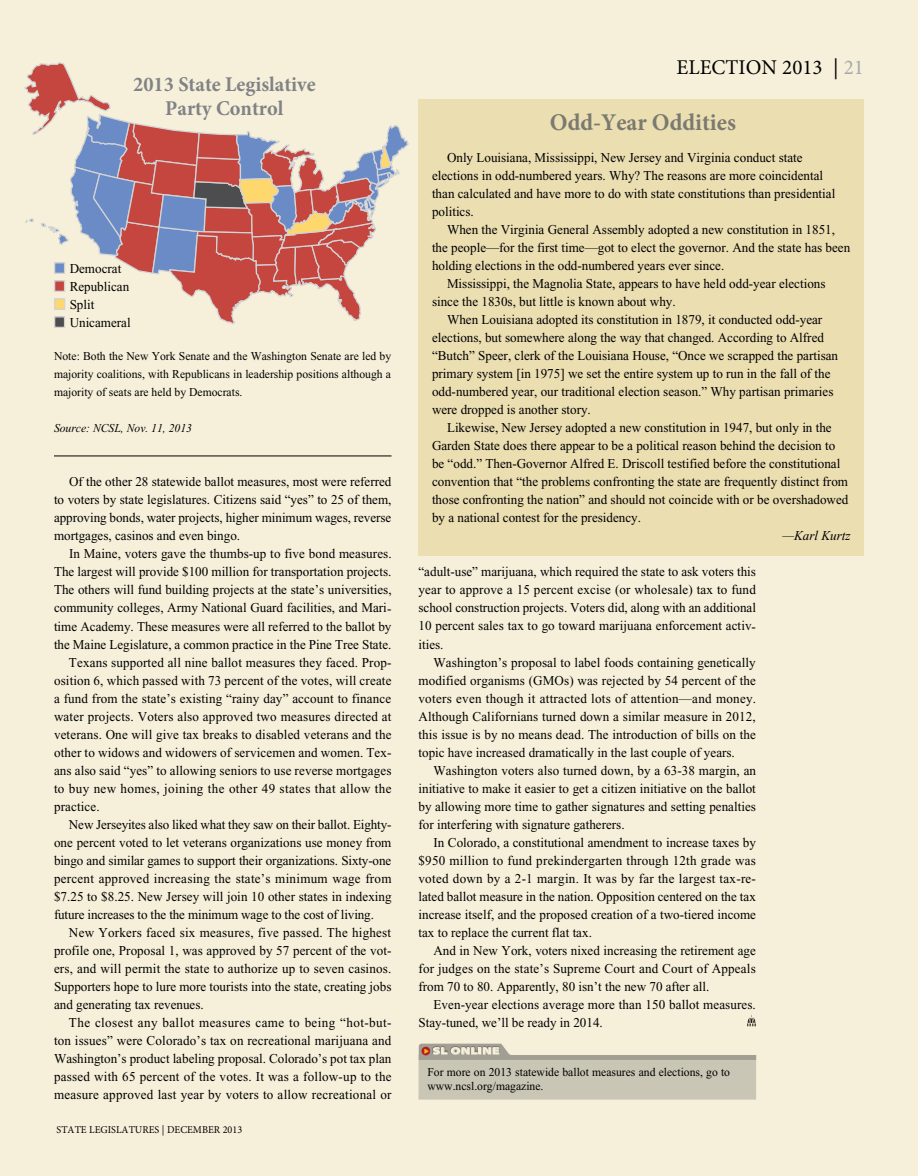
<style>
.page{position:relative;width:918px;height:1176px;background:#fff}
.page>*{position:absolute;margin:0;border:0;box-sizing:border-box;transform-origin:0 0}
.t1{font:700 24px "Minion Pro";color:#808285}
.t2{font:700 21px/24px "Minion Pro";color:#808285;text-align:center}
.t3{font:21px "Minion Pro";color:#000}
.t4{font:13.5px/18px "Times New Roman";color:#000;text-align:justify}
.t5{font:13.5px "Times New Roman";letter-spacing:.02em;color:#000}
.t6{font:13.5px "Times New Roman";letter-spacing:.025em;color:#000}
.t7{font:13.5px "Times New Roman";letter-spacing:.03em;color:#000}
.t8{font:italic 13.5px "Times New Roman";color:#000}
.t9{font:12px/18px "Times New Roman";color:#000;text-align:justify}
.t10{font:italic 12px "Times New Roman";color:#000}
.t11{font:10.5px "Minion Pro";color:#000}
.s1{font-family:"Minion Pro";font-size:36px;color:#6b8bc7}
.s2{font-family:"Minion Pro";font-size:36px;color:#c4463f}
.s3{font-family:"Minion Pro";font-size:36px;color:#ffd86d}
.s4{font-family:"Minion Pro";font-size:36px;color:#4d4d4f}
.s5{color:#a7a9ac}
</style>
<div class="page">
<div style="left:0;top:0;width:918px;height:1175px;background:#f6f0da"></div>
<div style="left:418px;top:1054px;width:338px;height:45px;background:#c9c6b5"></div>
<svg style="left:419px;top:1043px;width:337px;height:17px"></svg>
<div style="left:418px;top:99px;width:446px;height:456px;background:#ebdeb1"></div>
<svg style="left:747px;top:1014px;width:9px;height:11px"></svg>
<svg style="left:24px;top:62px;width:385px;height:395px"></svg>
<div style="left:54px;top:262px;width:11px;height:12px;border:1px solid #d1d3d4"></div>
<div style="left:54px;top:280px;width:11px;height:12px;border:1px solid #d1d3d4"></div>
<div style="left:54px;top:298px;width:11px;height:12px;border:1px solid #d1d3d4"></div>
<div style="left:54px;top:316px;width:11px;height:12px;border:1px solid #d1d3d4"></div>
<h2 class="t2" style="left:133px;top:72px;width:184px">2013 State Legislative<br>Party Control</h2>
<p class="t4" style="left:52px;top:259px;width:70px"><span class="s1">■</span> Democrat</p>
<p class="t4" style="left:52px;top:277px;width:78px"><span class="s2">■</span> Republican</p>
<p class="t4" style="left:52px;top:295px;width:43px"><span class="s3">■</span> Split</p>
<p class="t4" style="left:52px;top:313px;width:80px"><span class="s4">■</span> Unicameral</p>
<p class="t9" style="left:54px;top:347px;width:339px">Note: Both the New York Senate and the Washington Senate are led by majority coalitions, with Republicans in leadership positions although a majority of seats are held by Democrats.</p>
<p class="t10" style="left:54px;top:422px;width:140px">Source: NCSL, Nov. 11, 2013</p>
<p class="t4" style="left:54px;top:473px;width:339px;text-indent:15px">Of the other 28 statewide ballot measures, most were referred to voters by state legislatures. Citizens said “yes” to 25 of them, approving bonds, water projects, higher minimum wages, reverse mortgages, casinos and even bingo.</p>
<p class="t4" style="left:69px;top:545px;width:324px">In Maine, voters gave the thumbs-up to five bond measures.</p>
<p class="t4" style="left:54px;top:563px;width:339px">The largest will provide $100 million for transportation projects.</p>
<p class="t4" style="left:54px;top:581px;width:339px">The others will fund building projects at the state’s universities,</p>
<p class="t4" style="left:54px;top:599px;width:339px">community colleges, Army National Guard facilities, and Mari-</p>
<p class="t4" style="left:54px;top:617px;width:339px">time Academy. These measures were all referred to the ballot by</p>
<p class="t4" style="left:54px;top:635px;width:339px">the Maine Legislature, a common practice in the Pine Tree State.</p>
<p class="t4" style="left:69px;top:653px;width:324px">Texans supported all nine ballot measures they faced. Prop-</p>
<p class="t4" style="left:54px;top:671px;width:339px">osition 6, which passed with 73 percent of the votes, will create</p>
<p class="t4" style="left:54px;top:689px;width:339px">a fund from the state’s existing “rainy day” account to finance</p>
<p class="t4" style="left:54px;top:707px;width:339px">water projects. Voters also approved two measures directed at</p>
<p class="t4" style="left:54px;top:725px;width:339px">veterans. One will give tax breaks to disabled veterans and the</p>
<p class="t4" style="left:54px;top:743px;width:339px">other to widows and widowers of servicemen and women. Tex-</p>
<p class="t4" style="left:54px;top:761px;width:339px">ans also said “yes” to allowing seniors to use reverse mortgages</p>
<p class="t6" style="left:54px;top:780px;width:339px">to buy new homes, joining the other 49 states that allow the</p>
<p class="t4" style="left:54px;top:797px;width:47px">practice.</p>
<p class="t4" style="left:69px;top:815px;width:324px">New Jerseyites also liked what they saw on their ballot. Eighty-</p>
<p class="t4" style="left:54px;top:833px;width:339px">one percent voted to let veterans organizations use money from</p>
<p class="t4" style="left:54px;top:851px;width:339px">bingo and similar games to support their organizations. Sixty-one</p>
<p class="t5" style="left:54px;top:870px;width:339px">percent approved increasing the state’s minimum wage from</p>
<p class="t4" style="left:54px;top:887px;width:339px">$7.25 to $8.25. New Jersey will join 10 other states in indexing</p>
<p class="t4" style="left:54px;top:904px;width:321px">future increases to the the minimum wage to the cost of living.</p>
<p class="t5" style="left:69px;top:924px;width:324px">New Yorkers faced six measures, five passed. The highest</p>
<p class="t4" style="left:54px;top:940px;width:339px">profile one, Proposal 1, was approved by 57 percent of the vot-</p>
<p class="t4" style="left:54px;top:959px;width:339px">ers, and will permit the state to authorize up to seven casinos.</p>
<p class="t4" style="left:54px;top:977px;width:339px">Supporters hope to lure more tourists into the state, creating jobs</p>
<p class="t4" style="left:54px;top:995px;width:151px">and generating tax revenues.</p>
<p class="t7" style="left:69px;top:1014px;width:324px">The closest any ballot measures came to being “hot-but-</p>
<p class="t4" style="left:54px;top:1031px;width:339px">ton issues” were Colorado’s tax on recreational marijuana and</p>
<p class="t4" style="left:54px;top:1049px;width:339px">Washington’s product labeling proposal. Colorado’s pot tax plan</p>
<p class="t4" style="left:54px;top:1067px;width:339px">passed with 65 percent of the votes. It was a follow-up to the</p>
<p class="t4" style="left:54px;top:1085px;width:339px">measure approved last year by voters to allow recreational or</p>
<p class="t11" style="left:57px;top:1122px;width:187px">STATE LEGISLATURES | DECEMBER 2013</p>
<h2 class="t3" style="left:676px;top:53px;width:189px">ELECTION 2013 | <span class="s5">21</span></h2>
<h1 class="t1" style="left:550px;top:106px;width:188px">Odd-Year Oddities</h1>
<p class="t4" style="left:432px;top:149px;width:405px;text-align:left;text-indent:15px">Only Louisiana, Mississippi, New Jersey and Virginia conduct state elections in odd-numbered years. Why? The reasons are more coincidental than calculated and have more to do with state constitutions than presidential politics.</p>
<p class="t4" style="left:447px;top:221px;width:390px">When the Virginia General Assembly adopted a new constitution in 1851,</p>
<p class="t4" style="left:432px;top:239px;width:420px">the people—for the first time—got to elect the governor. And the state has been</p>
<p class="t4" style="left:432px;top:257px;width:294px">holding elections in the odd-numbered years ever since.</p>
<p class="t4" style="left:447px;top:275px;width:380px">Mississippi, the Magnolia State, appears to have held odd-year elections</p>
<p class="t4" style="left:432px;top:292px;width:245px">since the 1830s, but little is known about why.</p>
<p class="t4" style="left:447px;top:310px;width:377px">When Louisiana adopted its constitution in 1879, it conducted odd-year</p>
<p class="t4" style="left:432px;top:328px;width:394px">elections, but somewhere along the way that changed. According to Alfred</p>
<p class="t4" style="left:432px;top:346px;width:408px">“Butch” Speer, clerk of the Louisiana House, “Once we scrapped the partisan</p>
<p class="t4" style="left:432px;top:364px;width:400px">primary system [in 1975] we set the entire system up to run in the fall of the</p>
<p class="t4" style="left:432px;top:382px;width:403px">odd-numbered year, our traditional election season.” Why partisan primaries</p>
<p class="t4" style="left:432px;top:400px;width:160px">were dropped is another story.</p>
<p class="t4" style="left:447px;top:418px;width:386px">Likewise, New Jersey adopted a new constitution in 1947, but only in the</p>
<p class="t4" style="left:432px;top:436px;width:405px">Garden State does there appear to be a political reason behind the decision to</p>
<p class="t4" style="left:432px;top:454px;width:410px">be “odd.” Then-Governor Alfred E. Driscoll testified before the constitutional</p>
<p class="t4" style="left:432px;top:472px;width:418px">convention that “the problems confronting the state are frequently distinct from</p>
<p class="t4" style="left:432px;top:490px;width:418px">those confronting the nation” and should not coincide with or be overshadowed</p>
<p class="t4" style="left:432px;top:508px;width:211px">by a national contest for the presidency.</p>
<p class="t8" style="left:782px;top:528px;width:70px">—Karl Kurtz</p>
<p class="t4" style="left:418px;top:563px;width:339px">“adult-use” marijuana, which required the state to ask voters this year to approve a 15 percent excise (or wholesale) tax to fund school construction projects. Voters did, along with an additional 10 percent sales tax to go toward marijuana enforcement activ&shy;ities.</p>
<p class="t4" style="left:418px;top:653px;width:339px;text-indent:15px">Washington’s proposal to label foods containing genetically modified organisms (GMOs) was rejected by 54 percent of the voters even though it attracted lots of attention—and money.<br>Although Californians turned down a similar measure in 2012, this issue is by no means dead. The introduction of bills on the topic have increased dramatically in the last couple of years.</p>
<p class="t4" style="left:418px;top:761px;width:339px;text-indent:15px">Washington voters also turned down, by a 63-38 margin, an initiative to make it easier to get a citizen initiative on the ballot by allowing more time to gather signatures and setting penalties for interfering with signature gatherers.</p>
<p class="t4" style="left:418px;top:832px;width:339px;text-indent:15px">In Colorado, a constitutional amendment to increase taxes by $950 million to fund prekindergarten through 12th grade was voted down by a 2-1 margin. It was by far the largest tax-re&shy;lated ballot measure in the nation. Opposition centered on the tax increase itself, and the proposed creation of a two-tiered income tax to replace the current flat tax.</p>
<p class="t4" style="left:418px;top:941px;width:339px;text-indent:15px">And in New York, voters nixed increasing the retirement age for judges on the state’s Supreme Court and Court of Appeals from 70 to 80. Apparently, 80 isn’t the new 70 after all.</p>
<p class="t4" style="left:418px;top:995px;width:339px;text-indent:15px">Even-year elections average more than 150 ballot measures.<br>Stay-tuned, we’ll be ready in 2014.</p>
<p class="t9" style="left:428px;top:1065px;width:304px;line-height:13.5px">For more on 2013 statewide ballot measures and elections, go to www.ncsl.org/magazine.</p>
</div>
